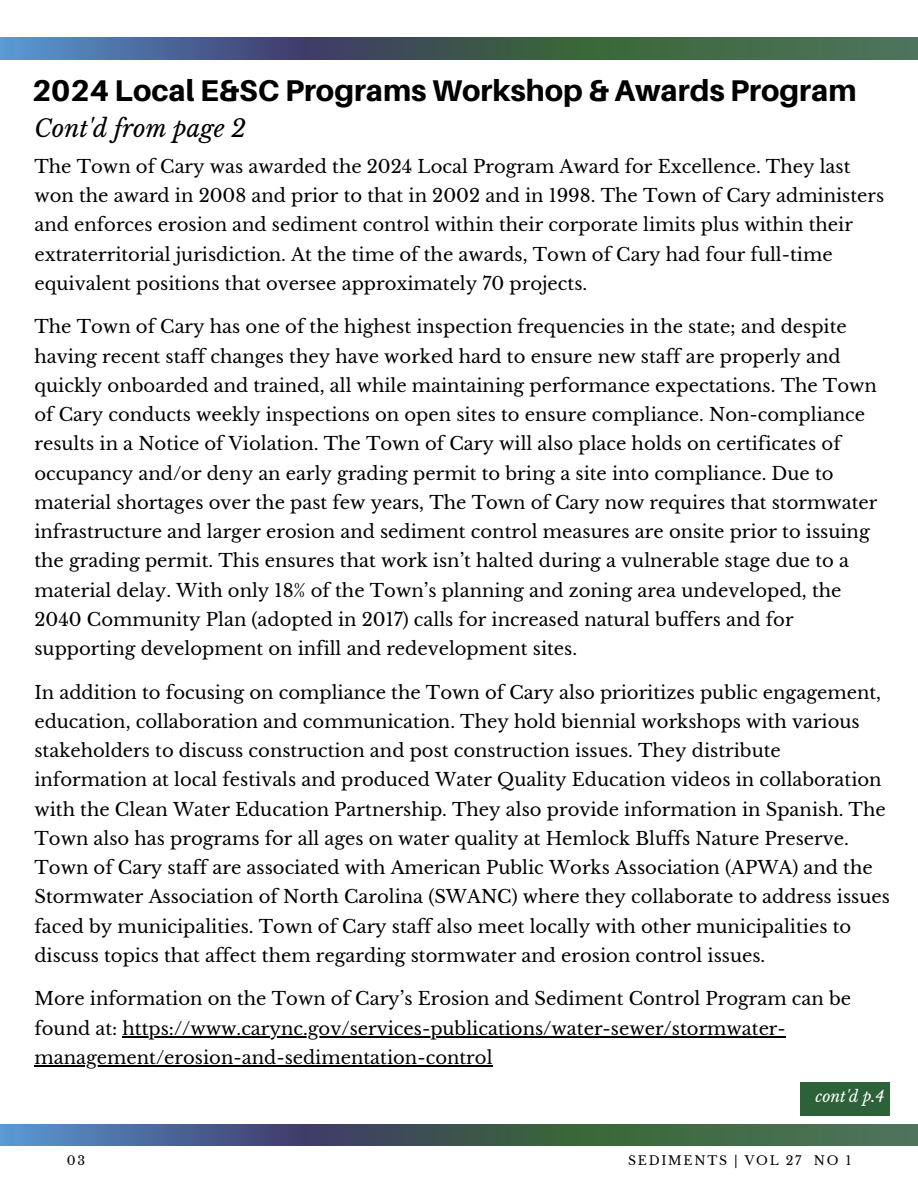
<style>
.page{position:relative;width:918px;height:1188px;background:#fff}
.page>*{position:absolute;margin:0;border:0;box-sizing:border-box;transform-origin:0 0}
.t1{font:800 30px "Aileron";color:#000}
.t2{font:italic 24px "Libre Baskerville";color:#000}
.t3{font:18px/29.2px "Libre Baskerville";color:#000}
.t4{font:italic 15.6px "Libre Baskerville";color:#fff}
.t5{font:12.45px "Libre Baskerville";letter-spacing:.14em;color:#000}
</style>
<div class="page">
<div style="left:801px;top:1082px;width:89px;height:34px;background:#2d6238"></div>
<hr style="left:122px;top:1036px;width:664px;height:2px;background:#000">
<hr style="left:34px;top:1065px;width:459px;height:2px;background:#000">
<img style="left:0;top:38px;width:917px;height:21px">
<img style="left:0;top:1125px;width:918px;height:21px">
<h4 class="t1" style="left:32px;top:72px;width:826px">2024 Local E&amp;SC Programs Workshop &amp; Awards Program</h4>
<h2 class="t2" style="left:34px;top:113px;width:213px">Cont'd from page 2</h2>
<p class="t3" style="left:34px;top:152px;width:851px">The Town of Cary was awarded the 2024 Local Program Award for Excellence. They last won the award in 2008 and prior to that in 2002 and in 1998. The Town of Cary administers and enforces erosion and sediment control within their corporate limits plus within their extraterritorial jurisdiction. At the time of the awards, Town of Cary had four full-time equivalent positions that oversee approximately 70 projects.</p>
<h1 class="t3" style="left:34px;top:313px;width:844px">The Town of Cary has one of the highest inspection frequencies in the state; and despite having recent staff changes they have worked hard to ensure new staff are properly and quickly onboarded and trained, all while maintaining performance expectations. The Town of Cary conducts weekly inspections on open sites to ensure compliance. Non-compliance results in a Notice of Violation. The Town of Cary will also place holds on certificates of occupancy and/or deny an early grading permit to bring a site into compliance. Due to material shortages over the past few years, The Town of Cary now requires that stormwater infrastructure and larger erosion and sediment control measures are onsite prior to issuing the grading permit. This ensures that work isn’t halted during a vulnerable stage due to a material delay. With only 18% of the Town’s planning and zoning area undeveloped, the 2040 Community Plan (adopted in 2017) calls for increased natural buffers and for supporting development on infill and redevelopment sites.</h1>
<h2 class="t3" style="left:34px;top:678px;width:857px">In addition to focusing on compliance the Town of Cary also prioritizes public engagement, education, collaboration and communication. They hold biennial workshops with various stakeholders to discuss construction and post construction issues. They distribute information at local festivals and produced Water Quality Education videos in collaboration with the Clean Water Education Partnership. They also provide information in Spanish. The Town also has programs for all ages on water quality at Hemlock Bluffs Nature Preserve.<br>Town of Cary staff are associated with American Public Works Association (APWA) and the Stormwater Association of North Carolina (SWANC) where they collaborate to address issues faced by municipalities. Town of Cary staff also meet locally with other municipalities to discuss topics that affect them regarding stormwater and erosion control issues.</h2>
<h3 class="t3" style="left:34px;top:985px;width:818px">More information on the Town of Cary’s Erosion and Sediment Control Program can be found at: https://www.carync.gov/services-publications/water-sewer/stormwater-</h3>
<h3 class="t3" style="left:34px;top:1043px;width:460px">management/erosion-and-sedimentation-control</h3>
<p class="t4" style="left:816px;top:1087px;width:71px">cont'd p.4</p>
<p class="t5" style="left:67px;top:1153px;width:20px">03</p>
<p class="t5" style="left:628px;top:1153px;width:225px">SEDIMENTS | VOL 27 NO 1</p>
</div>
